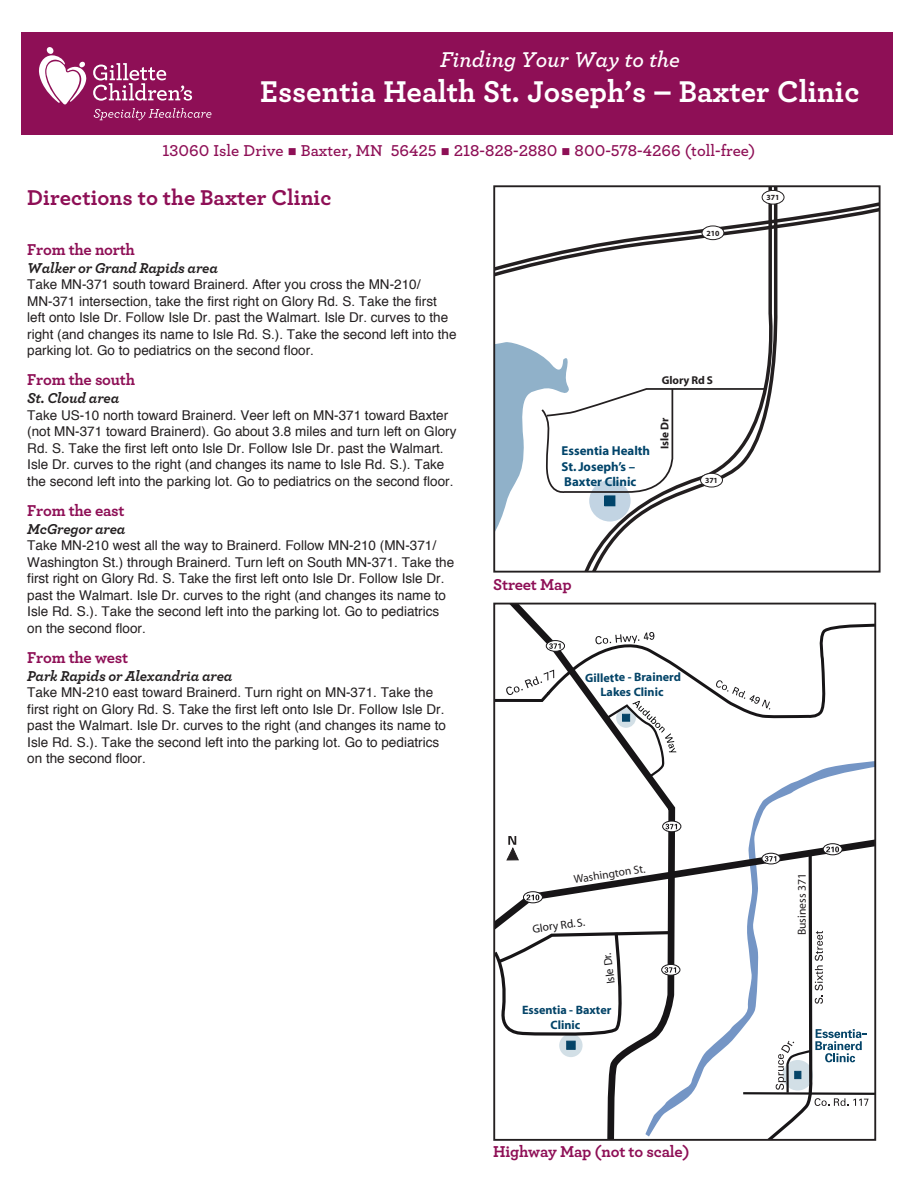
<style>
.page{position:relative;width:918px;height:1188px;background:#fff}
.page>*{position:absolute;margin:0;border:0;box-sizing:border-box;transform-origin:0 0}
.t1{font:700 31.5px "Archer";color:#fff}
.Directions_header{font:700 22.5px "Archer";color:#8e0f56}
.t2{font:italic 600 22.5px "Archer";color:#fff}
.north_south_east_wes{font:700 16.5px "Archer";letter-spacing:-.015em;color:#8e0f56}
.t3{font:600 16.5px "Archer";color:#8e0f56}
.Main_Subhead{font:italic 700 15px "Archer";letter-spacing:-.015em;color:#231f20}
.Body_Copy{font:13.5px/16.5px "Helvetica";color:#231f20}
.Image{font:700 12.9px/15.5px "Myriad";color:#00446a}
.t4{font:700 12.15px/14.5px "Myriad";color:#044468;text-align:center}
.t5{font:11.7px "Myriad";color:#231f20}
.t6{font:11.55px "Myriad";color:#171517}
.t7{font:11.55px "Myriad";color:#231f20}
.Image-2{font:700 11.4px "Myriad";letter-spacing:-.01em;color:#231f20}
.Image-3{font:700 7.8px "Myriad";letter-spacing:-.01em;color:#231f20}
</style>
<div class="page">
<div style="left:21px;top:32px;width:872px;height:103px;background:#8e0f56"></div>
<svg style="left:46px;top:47px;width:8px;height:7px"></svg>
<svg style="left:39px;top:55px;width:48px;height:50px"></svg>
<svg style="left:94px;top:108px;width:117px;height:12px"></svg>
<svg style="left:93px;top:63px;width:99px;height:38px"></svg>
<svg style="left:679px;top:761px;width:194px;height:63px"></svg>
<svg style="left:603px;top:720px;width:76px;height:104px"></svg>
<svg style="left:605px;top:720px;width:71px;height:58px"></svg>
<svg style="left:496px;top:606px;width:377px;height:114px"></svg>
<svg style="left:663px;top:821px;width:18px;height:11px"></svg>
<div style="left:662px;top:821px;width:19px;height:11px;border:1px solid #171517;border-radius:50%"></div>
<svg style="left:496px;top:824px;width:377px;height:314px"></svg>
<div style="left:493px;top:603px;width:383px;height:538px;border:2px solid #231f20"></div>
<svg style="left:768px;top:188px;width:10px;height:221px"></svg>
<svg style="left:496px;top:190px;width:382px;height:99px"></svg>
<svg style="left:496px;top:342px;width:272px;height:228px"></svg>
<div style="left:605px;top:496px;width:10px;height:10px;background:#00446a"></div>
<div style="left:604px;top:495px;width:11px;height:11px;border:1px solid #00446a"></div>
<div style="left:762px;top:190px;width:22px;height:14px;background:#fff;border-radius:50%"></div>
<div style="left:762px;top:190px;width:23px;height:15px;border:1px solid #231f20;border-radius:50%"></div>
<div style="left:701px;top:473px;width:21px;height:14px;background:#fff;border-radius:50%"></div>
<div style="left:700px;top:473px;width:23px;height:14px;border:1px solid #231f20;border-radius:50%"></div>
<div style="left:702px;top:226px;width:22px;height:14px;background:#fff;border-radius:50%"></div>
<div style="left:702px;top:225px;width:22px;height:15px;border:1px solid #231f20;border-radius:50%"></div>
<div style="left:493px;top:185px;width:388px;height:388px;border:2px solid #231f20"></div>
<p class="t2" style="left:440px;top:43px;width:241px">Finding Your Way to the</p>
<p class="t1" style="left:260px;top:67px;width:601px">Essentia Health St. Joseph’s – Baxter Clinic</p>
<p class="t3" style="left:162px;top:138px;width:595px">13060 Isle Drive ■ Baxter, MN 56425 ■ 218-828-2880 ■ 800-578-4266 (toll-free)</p>
<p class="Directions_header" style="left:27px;top:180px;width:306px">Directions to the Baxter Clinic</p>
<p class="north_south_east_wes" style="left:27px;top:236px;width:109px">From the north</p>
<p class="Main_Subhead" style="left:27px;top:256px;width:192px">Walker or Grand Rapids area</p>
<p class="Body_Copy" style="left:27px;top:277px;width:431px">Take MN-371 south toward Brainerd. After you cross the MN-210/ MN-371 intersection, take the first right on Glory Rd. S. Take the first left onto Isle Dr. Follow Isle Dr. past the Walmart. Isle Dr. curves to the right (and changes its name to Isle Rd. S.). Take the second left into the parking lot. Go to pediatrics on the second floor.</p>
<p class="north_south_east_wes" style="left:27px;top:367px;width:109px">From the south</p>
<p class="Main_Subhead" style="left:27px;top:387px;width:94px">St. Cloud area</p>
<p class="Body_Copy" style="left:27px;top:407px;width:431px">Take US-10 north toward Brainerd. Veer left on MN-371 toward Baxter (not MN-371 toward Brainerd). Go about 3.8 miles and turn left on Glory Rd. S. Take the first left onto Isle Dr. Follow Isle Dr. past the Walmart.<br>Isle Dr. curves to the right (and changes its name to Isle Rd. S.). Take the second left into the parking lot. Go to pediatrics on the second floor.</p>
<p class="north_south_east_wes" style="left:27px;top:497px;width:99px">From the east</p>
<p class="Main_Subhead" style="left:27px;top:517px;width:100px">McGregor area</p>
<p class="Body_Copy" style="left:27px;top:538px;width:428px">Take MN-210 west all the way to Brainerd. Follow MN-210 (MN-371/ Washington St.) through Brainerd. Turn left on South MN-371. Take the first right on Glory Rd. S. Take the first left onto Isle Dr. Follow Isle Dr. past the Walmart. Isle Dr. curves to the right (and changes its name to Isle Rd. S.). Take the second left into the parking lot. Go to pediatrics on the second floor.</p>
<p class="north_south_east_wes" style="left:27px;top:644px;width:102px">From the west</p>
<p class="Main_Subhead" style="left:27px;top:664px;width:207px">Park Rapids or Alexandria area</p>
<p class="Body_Copy" style="left:27px;top:685px;width:420px">Take MN-210 east toward Brainerd. Turn right on MN-371. Take the first right on Glory Rd. S. Take the first left onto Isle Dr. Follow Isle Dr. past the Walmart. Isle Dr. curves to the right (and changes its name to Isle Rd. S.). Take the second left into the parking lot. Go to pediatrics on the second floor.</p>
<p class="Image-3" style="left:767px;top:194px;width:14px">371</p>
<p class="Image-3" style="left:706px;top:229px;width:14px">210</p>
<p class="Image-2" style="left:662px;top:374px;width:53px">Glory Rd S</p>
<p class="Image-2" style="left:659px;top:449px;width:33px;rotate:-90deg">Isle Dr</p>
<p class="Image" style="left:562px;top:444px;width:90px">Essentia Health<br>St. Joseph’s –<br>Baxter Clinic</p>
<p class="Image-3" style="left:705px;top:476px;width:14px">371</p>
<p class="north_south_east_wes" style="left:493px;top:572px;width:80px">Street Map</p>
<p class="t4" style="left:585px;top:671px;width:97px">Gillette - Brainerd<br>Lakes Clinic</p>
<p class="t7" style="left:573px;top:873px;width:74px;rotate:-8deg">Washington St.</p>
<p class="t6" style="left:532px;top:923px;width:54px;rotate:-8deg">Glory Rd. S.</p>
<p class="t6" style="left:606px;top:985px;width:33px;rotate:-98deg">Isle Dr.</p>
<p class="t4" style="left:522px;top:1003px;width:91px">Essentia - Baxter<br>Clinic</p>
<p class="north_south_east_wes" style="left:493px;top:1138px;width:198px">Highway Map (not to scale)</p>
<p class="t5" style="left:796px;top:935px;width:64px;rotate:-90deg">Business 371</p>
</div>
